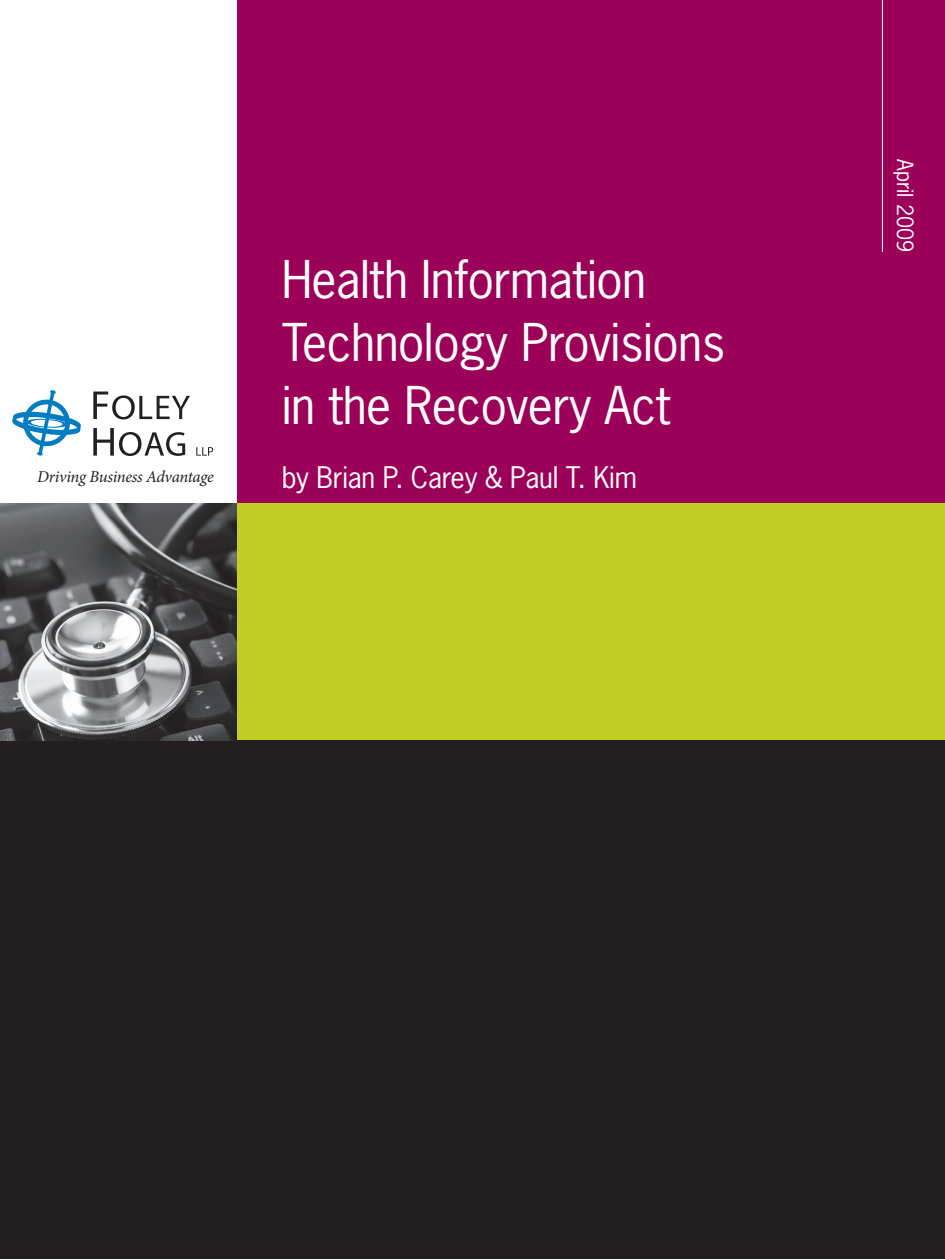
<style>
.page{position:relative;width:945px;height:1260px;background:#fff}
.page>*{position:absolute;margin:0;border:0;box-sizing:border-box;transform-origin:0 0}
.t1{font:49px/63px "News Gothic Std";letter-spacing:-.01em;color:#fff}
.t2{font:28px "News Gothic Std";letter-spacing:-.01em;color:#fff}
.t3{font:21px "News Gothic Std";color:#fff}
.t4{font:italic 16.62px "Minion Pro";letter-spacing:-.02em;color:#231f20}
</style>
<div class="page">
<div style="left:0;top:503px;width:945px;height:756px;background:#231f20"></div>
<div style="left:236px;top:0;width:709px;height:504px;background:#9c0159"></div>
<div style="left:0;top:504px;width:945px;height:236px;background:#c1ce23"></div>
<div style="left:0;top:0;width:236px;height:504px;background:#fff"></div>
<svg style="left:12px;top:390px;width:69px;height:66px"></svg>
<svg style="left:93px;top:392px;width:97px;height:27px"></svg>
<svg style="left:93px;top:428px;width:92px;height:28px"></svg>
<svg style="left:196px;top:447px;width:17px;height:9px"></svg>
<hr style="left:882px;top:0;width:1px;height:252px;background:#fff">
<img style="left:0;top:504px;width:236px;height:236px">
<p class="t4" style="left:37px;top:465px;width:178px">Driving Business Advantage</p>
<p class="t1" style="left:282px;top:248px;width:445px">Health Information<br>Technology Provisions in the Recovery Act</p>
<p class="t2" style="left:282px;top:460px;width:357px">by Brian P. Carey &amp; Paul T. Kim</p>
<p class="t3" style="left:919px;top:159px;width:95px;rotate:90deg">April 2009</p>
</div>
